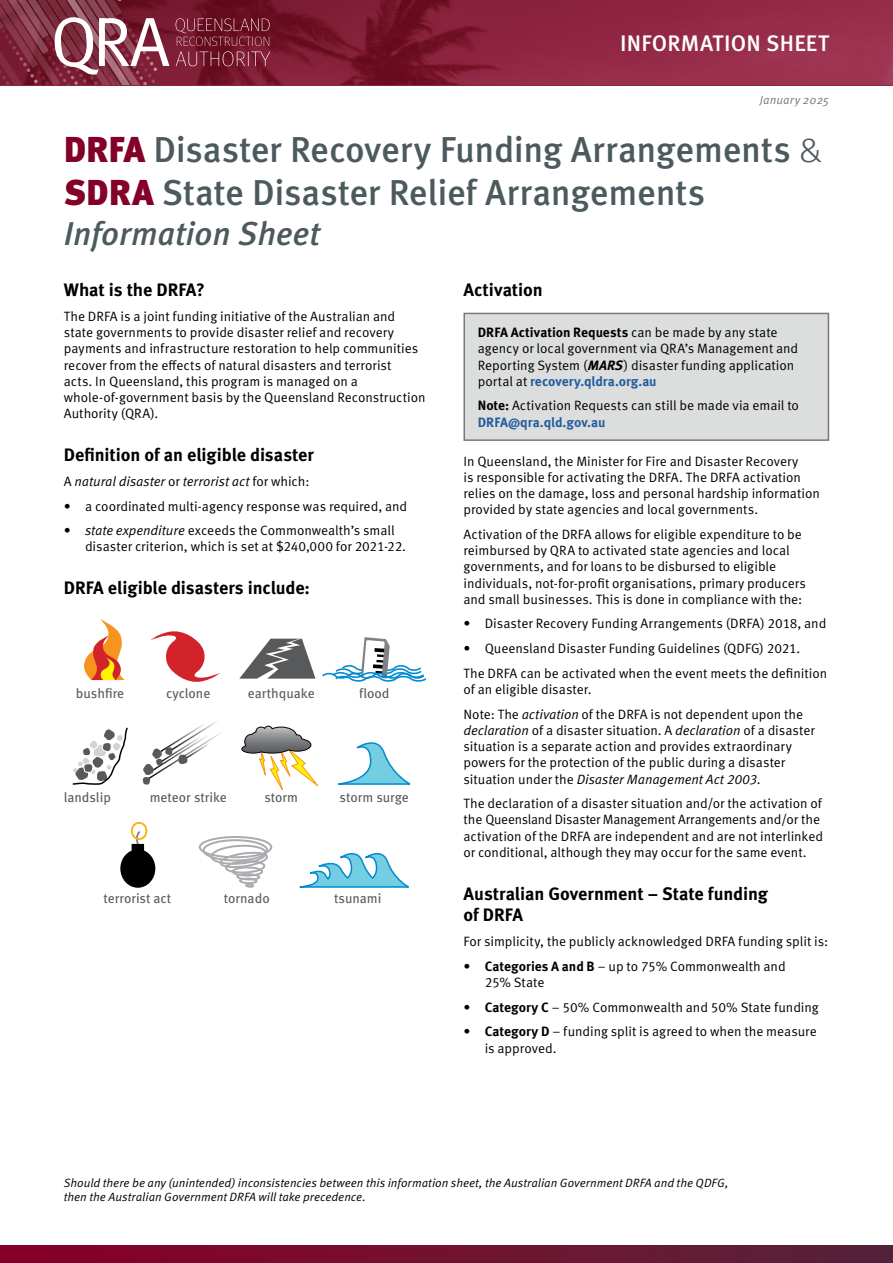
<style>
.page{position:relative;width:893px;height:1263px;background:#fff}
.page>*{position:absolute;margin:0;border:0;box-sizing:border-box;transform-origin:0 0}
._1_-_Main_Heading{font:500 36px/43.2px "Meta Pro";letter-spacing:-.01em;color:#4c5a5e}
._1_-_Main_Heading-2{font:italic 500 33px "Meta Pro";letter-spacing:-.005em;color:#4c5a5e}
.t1{font:500 22.5px "Meta Pro";letter-spacing:.01em;color:#fff}
._3_-_Sub_Heading{font:700 18px/21.6px "Meta Pro";letter-spacing:-.005em;color:#000}
._2_-_Body_text{font:13.5px/16.2px "Meta Pro Norm";letter-spacing:-.005em;color:#000}
.New_bullets{font:13.5px "Meta Pro";color:#58595b}
._2_-_Body_text-2{font:13.5px "Meta Pro Norm Ita";letter-spacing:-.005em;color:#000}
._9_-_Captions{font:12px "Meta Pro Norm Ita";color:#000}
.t2{font:12px "Meta Pro Norm Ita";letter-spacing:.01em;color:#77787b}
.s1{font-weight:900;color:#840029}
.s2{font-weight:300}
.s3{font-family:"Meta Pro Norm"}
.s4{font-family:"Meta Pro Norm Ita"}
.s5{font-family:"Meta Pro";font-weight:700}
.s6{font-family:"Meta Pro";font-weight:700;font-style:italic}
.s7{font-family:"Meta Pro";font-weight:700;color:#215e9e}
</style>
<div class="page">
<img style="left:141px;top:0;width:752px;height:85px">
<svg style="left:176px;top:18px;width:94px;height:48px;background:#7e2a3d"></svg>
<img style="left:130px;top:0;width:10px;height:17px">
<img style="left:120px;top:0;width:10px;height:17px">
<img style="left:110px;top:0;width:10px;height:17px">
<img style="left:83px;top:0;width:27px;height:17px">
<img style="left:71px;top:0;width:12px;height:17px">
<img style="left:60px;top:0;width:11px;height:17px">
<svg style="left:38px;top:17px;width:131px;height:69px"></svg>
<img style="left:0;top:0;width:60px;height:85px">
<img style="left:0;top:5px;width:38px;height:63px">
<svg style="left:0;top:20px;width:4px;height:9px"></svg>
<img style="left:0;top:51px;width:22px;height:34px">
<div style="left:0;top:1246px;width:893px;height:17px;background:linear-gradient(to right,#8a0027,#56243a)"></div>
<svg style="left:84px;top:619px;width:41px;height:61px"></svg>
<svg style="left:150px;top:631px;width:70px;height:51px"></svg>
<svg style="left:239px;top:637px;width:188px;height:45px"></svg>
<svg style="left:299px;top:853px;width:110px;height:35px"></svg>
<div style="left:203px;top:839px;width:65px;height:22px;border:2px solid #a9abae;border-radius:50%"></div>
<div style="left:199px;top:836px;width:73px;height:22px;border:2px solid #a9abae;border-radius:50%"></div>
<svg style="left:211px;top:845px;width:57px;height:29px"></svg>
<div style="left:232px;top:866px;width:31px;height:10px;border:2px solid #a9abae;border-radius:50%"></div>
<div style="left:236px;top:873px;width:24px;height:8px;border:2px solid #a9abae;border-radius:50%"></div>
<div style="left:239px;top:877px;width:18px;height:7px;border:2px solid #a9abae;border-radius:50%"></div>
<div style="left:245px;top:883px;width:9px;height:5px;border:2px solid #a9abae;border-radius:50%"></div>
<svg style="left:120px;top:821px;width:35px;height:67px"></svg>
<svg style="left:241px;top:725px;width:78px;height:65px"></svg>
<svg style="left:72px;top:727px;width:56px;height:58px"></svg>
<svg style="left:338px;top:742px;width:73px;height:43px"></svg>
<svg style="left:142px;top:721px;width:79px;height:64px"></svg>
<div style="left:464px;top:313px;width:364px;height:127px;background:#dcdddd"></div>
<div style="left:463px;top:313px;width:366px;height:128px;border:2px solid #77787b"></div>
<p class="t1" style="left:620px;top:26px;width:210px">INFORMATION SHEET</p>
<p class="t2" style="left:760px;top:90px;width:71px">January 2025</p>
<p class="_1_-_Main_Heading" style="left:64px;top:126px;width:759px"><span class="s1">DRFA</span> Disaster Recovery Funding Arrangements <span class="s2">&amp;<br></span><span class="s1">SDRA</span> State Disaster Relief Arrangements</p>
<p class="_1_-_Main_Heading-2" style="left:64px;top:208px;width:258px">Information Sheet</p>
<p class="_3_-_Sub_Heading" style="left:64px;top:278px;width:143px">What is the DRFA?</p>
<p class="_2_-_Body_text" style="left:64px;top:307px;width:363px">The DRFA is a joint funding initiative of the Australian and state governments to provide disaster relief and recovery payments and infrastructure restoration to help communities recover from the effects of natural disasters and terrorist<br>acts. In Queensland, this program is managed on a whole‑of‑government basis by the Queensland Reconstruction Authority (QRA).</p>
<p class="_3_-_Sub_Heading" style="left:64px;top:443px;width:252px">Definition of an eligible disaster</p>
<p class="_2_-_Body_text-2" style="left:64px;top:471px;width:247px"><span class="s3">A</span> natural disaster <span class="s3">or</span> terrorist act <span class="s3">for which:</span></p>
<p class="_2_-_Body_text" style="left:64px;top:497px;width:345px">• a coordinated multi-agency response was required, and</p>
<p class="_2_-_Body_text" style="left:85px;top:522px;width:322px;text-indent:-21px">• <span class="s4">state expenditure</span> exceeds the Commonwealth’s small disaster criterion, which is set at $240,000 for 2021‑22.</p>
<p class="_3_-_Sub_Heading" style="left:64px;top:576px;width:248px">DRFA eligible disasters include:</p>
<p class="_3_-_Sub_Heading" style="left:463px;top:278px;width:81px">Activation</p>
<p class="_2_-_Body_text" style="left:478px;top:323px;width:322px"><span class="s5">DRFA Activation Requests</span> can be made by any state agency or local government via QRA’s Management and Reporting System (<span class="s6">MARS</span>) disaster funding application portal at <span class="s7">recovery.qldra.org.au</span></p>
<p class="_2_-_Body_text" style="left:478px;top:397px;width:323px"><span class="s5">Note:</span> Activation Requests can still be made via email to<br><span class="s7">DRFA@qra.qld.gov.au</span></p>
<p class="_2_-_Body_text" style="left:463px;top:452px;width:358px">In Queensland, the Minister for Fire and Disaster Recovery<br>is responsible for activating the DRFA. The DRFA activation relies on the damage, loss and personal hardship information provided by state agencies and local governments.</p>
<p class="_2_-_Body_text" style="left:463px;top:525px;width:344px">Activation of the DRFA allows for eligible expenditure to be reimbursed by QRA to activated state agencies and local governments, and for loans to be disbursed to eligible individuals, not-for-profit organisations, primary producers and small businesses. This is done in compliance with the:</p>
<p class="_2_-_Body_text" style="left:463px;top:615px;width:364px">• Disaster Recovery Funding Arrangements (DRFA) 2018, and</p>
<p class="_2_-_Body_text" style="left:463px;top:639px;width:338px">• Queensland Disaster Funding Guidelines (QDFG) 2021.</p>
<p class="_2_-_Body_text" style="left:463px;top:664px;width:365px">The DRFA can be activated when the event meets the definition of an eligible disaster.</p>
<p class="_2_-_Body_text" style="left:463px;top:705px;width:353px">Note: The <span class="s4">activation</span> of the DRFA is not dependent upon the <span class="s4">declaration</span> of a disaster situation. A <span class="s4">declaration</span> of a disaster situation is a separate action and provides extraordinary powers for the protection of the public during a disaster situation under the <span class="s4">Disaster Management Act 2003</span>.</p>
<p class="_2_-_Body_text" style="left:463px;top:795px;width:361px">The declaration of a disaster situation and/or the activation of the Queensland Disaster Management Arrangements and/or the activation of the DRFA are independent and are not interlinked or conditional, although they may occur for the same event.</p>
<p class="_3_-_Sub_Heading" style="left:463px;top:881px;width:306px">Australian Government – State funding of DRFA</p>
<p class="_2_-_Body_text" style="left:463px;top:932px;width:366px">For simplicity, the publicly acknowledged DRFA funding split is:</p>
<p class="_2_-_Body_text" style="left:485px;top:957px;width:302px;text-indent:-21px">• <span class="s5">Categories A and B</span> – up to 75% Commonwealth and<br>25% State</p>
<p class="_2_-_Body_text" style="left:463px;top:998px;width:357px">• <span class="s5">Category C</span> – 50% Commonwealth and 50% State funding</p>
<p class="_2_-_Body_text" style="left:485px;top:1023px;width:333px;text-indent:-21px">• <span class="s5">Category D</span> – funding split is agreed to when the measure is approved.</p>
<p class="New_bullets" style="left:76px;top:683px;width:50px">bushfire</p>
<p class="New_bullets" style="left:166px;top:683px;width:46px">cyclone</p>
<p class="New_bullets" style="left:248px;top:683px;width:68px">earthquake</p>
<p class="New_bullets" style="left:359px;top:683px;width:32px">flood</p>
<p class="New_bullets" style="left:64px;top:787px;width:49px">landslip</p>
<p class="New_bullets" style="left:150px;top:787px;width:79px">meteor strike</p>
<p class="New_bullets" style="left:264px;top:787px;width:35px">storm</p>
<p class="New_bullets" style="left:340px;top:787px;width:71px">storm surge</p>
<p class="New_bullets" style="left:103px;top:888px;width:69px">terrorist act</p>
<p class="New_bullets" style="left:224px;top:888px;width:47px">tornado</p>
<p class="New_bullets" style="left:334px;top:888px;width:49px">tsunami</p>
<p class="_9_-_Captions" style="left:64px;top:1174px;width:666px">Should there be any (unintended) inconsistencies between this information sheet, the Australian Government DRFA and the QDFG,</p>
<p class="_9_-_Captions" style="left:64px;top:1187px;width:304px">then the Australian Government DRFA will take precedence.</p>
</div>
